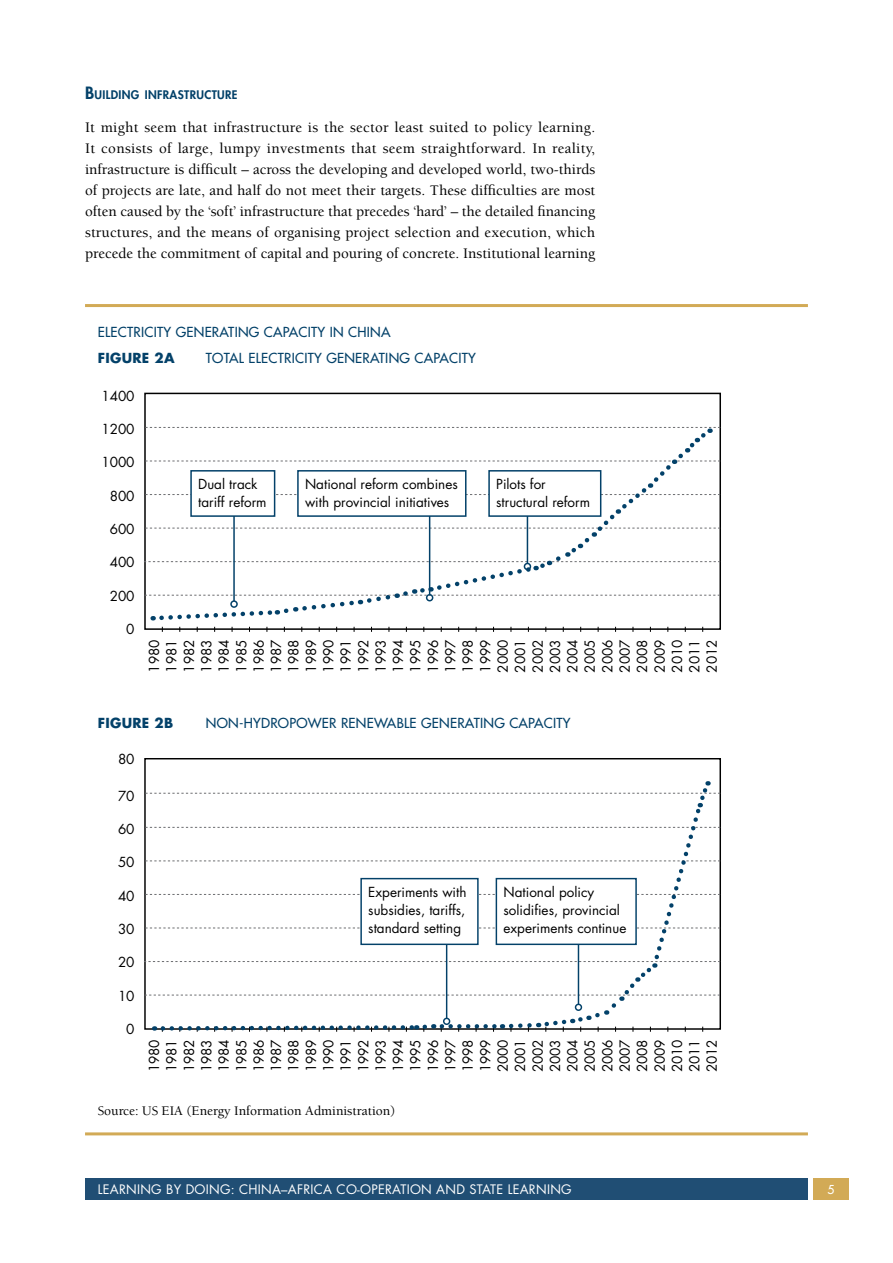
<style>
.page{position:relative;width:893px;height:1263px;background:#fff}
.page>*{position:absolute;margin:0;border:0;box-sizing:border-box;transform-origin:0 0}
.t1{font:500 15px/21px "Berkeley Std";color:#000;text-align:justify}
.t2{font:13.5px/17.4px "Futura Std";color:#000}
.t3{font:500 13.5px "Futura Std";letter-spacing:.02em;color:#034169}
.t4{font:500 13.5px "Berkeley Std";color:#000}
.t5{font:700 13.5px "Futura Std";letter-spacing:.02em;color:#034169}
.t6{font:12.75px "Futura Std";letter-spacing:.02em;color:#fff}
.t7{font:500 12px "Futura Std";color:#fff}
.t8{font:800 11.55px "Futura Std";letter-spacing:.03em;color:#034169}
.s1{font-size:16.5px}
</style>
<div class="page">
<div style="left:813px;top:1178px;width:36px;height:21px;background:#d2aa56"></div>
<div style="left:85px;top:1178px;width:723px;height:21px;background:#204e74"></div>
<hr style="left:85px;top:304px;width:723px;height:3px;background:#d2aa56">
<svg style="left:144px;top:427px;width:576px;height:205px"></svg>
<div style="left:191px;top:471px;width:84px;height:45px;background:#fff"></div>
<div style="left:190px;top:470px;width:85px;height:47px;border:2px solid #034169"></div>
<div style="left:298px;top:471px;width:168px;height:45px;background:#fff"></div>
<div style="left:297px;top:470px;width:169px;height:47px;border:2px solid #034169"></div>
<div style="left:489px;top:471px;width:112px;height:45px;background:#fff"></div>
<div style="left:488px;top:470px;width:113px;height:47px;border:2px solid #034169"></div>
<hr style="left:85px;top:1132px;width:723px;height:3px;background:#d2aa56">
<svg style="left:144px;top:781px;width:576px;height:251px"></svg>
<div style="left:496px;top:879px;width:140px;height:65px;background:#fff"></div>
<div style="left:496px;top:878px;width:141px;height:67px;border:1px solid #034169"></div>
<p class="t8" style="left:85px;top:87px;width:154px"><span class="s1">B</span>UILDING INFRASTRUCTURE</p>
<p class="t1" style="left:85px;top:117px;width:512px">It might seem that infrastructure is the sector least suited to policy learning.<br>It consists of large, lumpy investments that seem straightforward. In reality, infrastructure is difficult – across the developing and developed world, two-thirds of projects are late, and half do not meet their targets. These difficulties are most often caused by the ‘soft’ infrastructure that precedes ‘hard’ – the detailed financing structures, and the means of organising project selection and execution, which precede the commitment of capital and pouring of concrete. Institutional learning</p>
<p class="t3" style="left:98px;top:323px;width:15px">ELECTRICITY</p>
<p class="t3" style="left:176px;top:323px;width:10px">GENERATING</p>
<p class="t3" style="left:264px;top:323px;width:9px">CAPACITY</p>
<p class="t3" style="left:330px;top:323px;width:28px">IN CHINA</p>
<p class="t5" style="left:98px;top:349px;width:78px">FIGURE 2A</p>
<p class="t3" style="left:206px;top:350px;width:58px">TOTAL ELECTRICITY</p>
<p class="t3" style="left:326px;top:350px;width:10px">GENERATING</p>
<p class="t3" style="left:415px;top:350px;width:9px">CAPACITY</p>
<p class="t2" style="left:101px;top:387px;width:35px">1400</p>
<p class="t2" style="left:101px;top:421px;width:35px">1200</p>
<p class="t2" style="left:101px;top:454px;width:35px">1000</p>
<p class="t2" style="left:110px;top:487px;width:26px">800</p>
<p class="t2" style="left:110px;top:520px;width:26px">600</p>
<p class="t2" style="left:110px;top:554px;width:26px">400</p>
<p class="t2" style="left:110px;top:587px;width:26px">200</p>
<p class="t2" style="left:126px;top:620px;width:10px">0</p>
<p class="t2" style="left:198px;top:475px;width:70px;line-height:18px">Dual track tariff reform</p>
<p class="t2" style="left:305px;top:475px;width:154px;line-height:18px">National reform combines with provincial initiatives</p>
<p class="t2" style="left:496px;top:475px;width:95px;line-height:18px">Pilots for structural reform</p>
<p class="t2" style="left:146px;top:673px;width:35px;text-align:justify;rotate:-90deg">1980<br>1981<br>1982<br>1983<br>1984<br>1985<br>1986<br>1987<br>1988<br>1989<br>1990<br>1991<br>1992<br>1993<br>1994<br>1995<br>1996<br>1997<br>1998<br>1999<br>2000<br>2001<br>2002<br>2003<br>2004<br>2005<br>2006<br>2007<br>2008<br>2009<br>2010<br>2011<br>2012</p>
<p class="t5" style="left:98px;top:714px;width:77px">FIGURE 2B</p>
<p class="t3" style="left:206px;top:715px;width:48px">NON-HYDROPO</p>
<p class="t3" style="left:308px;top:715px;width:43px">WER RENE</p>
<p class="t3" style="left:374px;top:715px;width:22px">WABLE</p>
<p class="t3" style="left:421px;top:715px;width:10px">GENERATING</p>
<p class="t3" style="left:509px;top:715px;width:9px">CAPACITY</p>
<p class="t2" style="left:118px;top:750px;width:18px">80</p>
<p class="t2" style="left:118px;top:787px;width:18px">70</p>
<p class="t2" style="left:118px;top:820px;width:18px">60</p>
<p class="t2" style="left:118px;top:854px;width:18px">50</p>
<p class="t2" style="left:118px;top:887px;width:18px">40</p>
<p class="t2" style="left:118px;top:920px;width:18px">30</p>
<p class="t2" style="left:118px;top:954px;width:18px">20</p>
<p class="t2" style="left:118px;top:987px;width:18px">10</p>
<p class="t2" style="left:126px;top:1020px;width:10px">0</p>
<p class="t2" style="left:368px;top:883px;width:100px;line-height:18px;text-align:justify">Experiments with subsidies, tariffs, standard setting</p>
<p class="t2" style="left:503px;top:883px;width:124px;line-height:18px">National policy solidifies, provincial experiments continue</p>
<p class="t2" style="left:146px;top:1072px;width:35px;text-align:justify;rotate:-90deg">1980<br>1981<br>1982<br>1983<br>1984<br>1985<br>1986<br>1987<br>1988<br>1989<br>1990<br>1991<br>1992<br>1993<br>1994<br>1995<br>1996<br>1997<br>1998<br>1999<br>2000<br>2001<br>2002<br>2003<br>2004<br>2005<br>2006<br>2007<br>2008<br>2009<br>2010<br>2011<br>2012</p>
<p class="t4" style="left:98px;top:1104px;width:299px">Source: US EIA (Energy Information Administration)</p>
<p class="t6" style="left:98px;top:1181px;width:475px">LEARNING BY DOING: CHINA–AFRICA CO-OPERATION AND STATE LEARNING</p>
<p class="t7" style="left:828px;top:1181px;width:8px">5</p>
</div>
